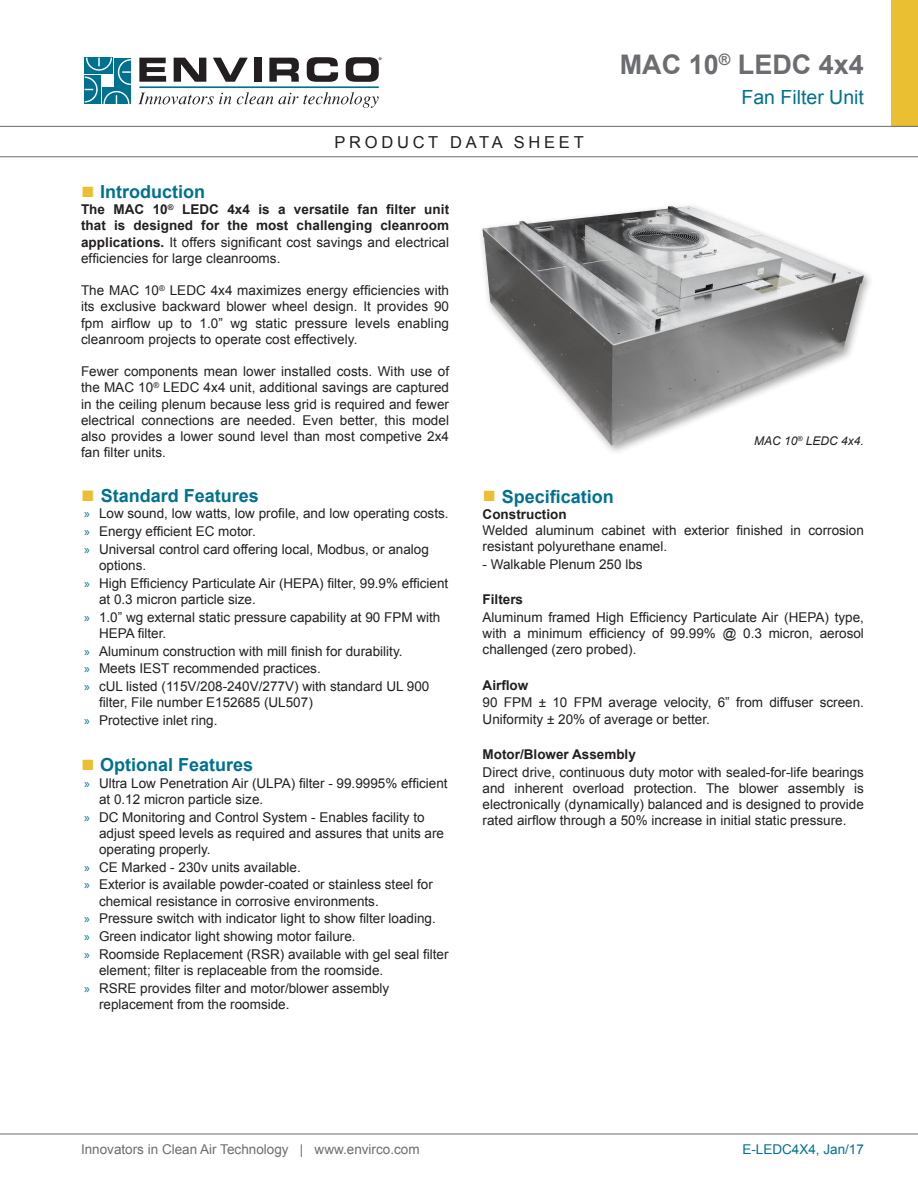
<style>
.page{position:relative;width:918px;height:1188px;background:#fff}
.page>*{position:absolute;margin:0;border:0;box-sizing:border-box;transform-origin:0 0}
.t1{font:700 27px "Arial";color:#6c6d70}
.t2{font:19.5px "Arial";color:#00718e}
.Paragraph_Style_1{font:700 18px "Arial";color:#00718e}
.t3{font:16.5px "Arial";letter-spacing:.225em;color:#231f20}
.Paragraph_Style_1-2{font:13.5px/16.2px "Arial";color:#231f20}
.Bullets{font:13.5px/16.2px "Arial";color:#231f20}
.Paragraph_Style_1-3{font:700 13.5px/16.2px "Arial";letter-spacing:.005em;color:#231f20;text-align:justify}
.t4{font:13.5px "Arial";color:#6c6d70}
.Bullets-2{font:700 13.5px "Arial";color:#231f20}
.t5{font:13.5px "Arial";color:#00718e}
.t6{font:italic 12px "Arial";color:#231f20}
.s1{font-family:"Times New Roman";font-weight:400;font-size:22.5px;color:#eabf31}
.s2{font-weight:400}
.s3{font-weight:400;font-size:22.5px;color:#eabf31}
.s4{font-family:"Myriad Pro";color:#00718e}
</style>
<div class="page">
<svg style="left:139px;top:58px;width:27px;height:24px"></svg>
<svg style="left:174px;top:58px;width:32px;height:24px"></svg>
<svg style="left:213px;top:58px;width:35px;height:24px"></svg>
<svg style="left:269px;top:58px;width:30px;height:24px"></svg>
<svg style="left:307px;top:57px;width:31px;height:25px"></svg>
<div style="left:254px;top:58px;width:7px;height:24px;background:#231f20"></div>
<svg style="left:84px;top:57px;width:47px;height:47px"></svg>
<hr style="left:139px;top:86px;width:240px;height:2px;background:#00718e">
<svg style="left:138px;top:92px;width:241px;height:16px"></svg>
<svg style="left:346px;top:57px;width:36px;height:25px"></svg>
<hr style="left:0;top:1134px;width:918px;height:1px;background:#6c6d70">
<div style="left:891px;top:0;width:27px;height:126px;background:#eabf31"></div>
<svg style="left:0;top:126px;width:918px;height:31px"></svg>
<img style="left:483px;top:206px;width:381px;height:240px">
<p class="t3" style="left:335px;top:131px;width:251px">PRODUCT DATA SHEET</p>
<p class="t1" style="left:620px;top:46px;width:246px">MAC 10<sup>®</sup> LEDC 4x4</p>
<p class="t2" style="left:742px;top:84px;width:124px">Fan Filter Unit</p>
<p class="Paragraph_Style_1" style="left:81px;top:180px;width:126px"><span class="s1">■</span> Introduction</p>
<p class="Paragraph_Style_1-3" style="left:81px;top:202px;width:370px">The MAC 10<sup>®</sup> LEDC 4x4 is a versatile fan filter unit that is designed for the most challenging cleanroom applications. <span class="s2">It offers significant cost savings and electrical efficiencies for large cleanrooms.</span></p>
<p class="Paragraph_Style_1-2" style="left:81px;top:283px;width:370px;text-align:justify">The MAC 10<sup>®</sup> LEDC 4x4 maximizes energy efficiencies with its exclusive backward blower wheel design. It provides 90 fpm airflow up to 1.0” wg static pressure levels enabling cleanroom projects to operate cost effectively.</p>
<p class="Paragraph_Style_1-2" style="left:81px;top:364px;width:370px;text-align:justify">Fewer components mean lower installed costs. With use of the MAC 10<sup>®</sup> LEDC 4x4 unit, additional savings are captured in the ceiling plenum because less grid is required and fewer electrical connections are needed. Even better, this model also provides a lower sound level than most competive 2x4 fan filter units.</p>
<p class="Paragraph_Style_1" style="left:81px;top:484px;width:179px"><span class="s3">■</span> Standard Features</p>
<p class="Paragraph_Style_1-2" style="left:84px;top:506px;width:366px"><span class="s4">»</span> Low sound, low watts, low profile, and low operating costs.</p>
<p class="Paragraph_Style_1-2" style="left:84px;top:523px;width:173px"><span class="s4">»</span> Energy efficient EC motor.</p>
<p class="Paragraph_Style_1-2" style="left:99px;top:541px;width:331px;text-indent:-15px"><span class="s4">»</span> Universal control card offering local, Modbus, or analog options.</p>
<p class="Paragraph_Style_1-2" style="left:99px;top:575px;width:351px;text-indent:-15px"><span class="s4">»</span> High Efficiency Particulate Air (HEPA) filter, 99.9% efficient at 0.3 micron particle size.</p>
<p class="Paragraph_Style_1-2" style="left:99px;top:609px;width:343px;text-indent:-15px"><span class="s4">»</span> 1.0” wg external static pressure capability at 90 FPM with<br>HEPA filter.</p>
<p class="Paragraph_Style_1-2" style="left:84px;top:643px;width:320px"><span class="s4">»</span> Aluminum construction with mill finish for durability.</p>
<p class="Paragraph_Style_1-2" style="left:84px;top:661px;width:238px"><span class="s4">»</span> Meets IEST recommended practices.</p>
<p class="Paragraph_Style_1-2" style="left:99px;top:678px;width:332px;text-indent:-15px"><span class="s4">»</span> cUL listed (115V/208-240V/277V) with standard UL 900 filter, File number E152685 (UL507)</p>
<p class="Paragraph_Style_1-2" style="left:84px;top:712px;width:135px"><span class="s4">»</span> Protective inlet ring.</p>
<p class="Paragraph_Style_1" style="left:81px;top:753px;width:174px"><span class="s1">■</span> Optional Features</p>
<p class="Paragraph_Style_1-2" style="left:99px;top:775px;width:350px;text-indent:-15px"><span class="s4">»</span> Ultra Low Penetration Air (ULPA) filter - 99.9995% efficient at 0.12 micron particle size.</p>
<p class="Paragraph_Style_1-2" style="left:99px;top:809px;width:347px;text-indent:-15px"><span class="s4">»</span> DC Monitoring and Control System - Enables facility to adjust speed levels as required and assures that units are operating properly.</p>
<p class="Paragraph_Style_1-2" style="left:84px;top:859px;width:218px"><span class="s4">»</span> CE Marked - 230v units available.</p>
<p class="Paragraph_Style_1-2" style="left:99px;top:877px;width:335px;text-indent:-15px"><span class="s4">»</span> Exterior is available powder-coated or stainless steel for chemical resistance in corrosive environments.</p>
<p class="Paragraph_Style_1-2" style="left:84px;top:911px;width:353px"><span class="s4">»</span> Pressure switch with indicator light to show filter loading.</p>
<p class="Paragraph_Style_1-2" style="left:84px;top:928px;width:273px"><span class="s4">»</span> Green indicator light showing motor failure.</p>
<p class="Paragraph_Style_1-2" style="left:99px;top:946px;width:351px;text-indent:-15px"><span class="s4">»</span> Roomside Replacement (RSR) available with gel seal filter element; filter is replaceable from the roomside.</p>
<p class="Paragraph_Style_1-2" style="left:99px;top:980px;width:292px;text-indent:-15px"><span class="s4">»</span> RSRE provides filter and motor/blower assembly replacement from the roomside.</p>
<p class="t6" style="left:754px;top:433px;width:111px">MAC 10<sup>®</sup> LEDC 4x4.</p>
<p class="Paragraph_Style_1" style="left:483px;top:484px;width:133px"><span class="s1">■</span> Specification</p>
<p class="Paragraph_Style_1-3" style="left:483px;top:506px;width:85px">Construction</p>
<p class="Bullets" style="left:483px;top:522px;width:383px">Welded aluminum cabinet with exterior finished in corrosion resistant polyurethane enamel.</p>
<p class="Bullets" style="left:483px;top:556px;width:162px">- Walkable Plenum 250 lbs</p>
<p class="Bullets-2" style="left:483px;top:590px;width:42px">Filters</p>
<p class="Bullets" style="left:483px;top:609px;width:383px;text-align:justify">Aluminum framed High Efficiency Particulate Air (HEPA) type, with a minimum efficiency of 99.99% @ 0.3 micron, aerosol challenged (zero probed).</p>
<p class="Bullets-2" style="left:483px;top:676px;width:47px">Airflow</p>
<p class="Bullets" style="left:483px;top:695px;width:383px">90 FPM ± 10 FPM average velocity, 6” from diffuser screen.<br>Uniformity ± 20% of average or better.</p>
<p class="Bullets-2" style="left:483px;top:745px;width:155px">Motor/Blower Assembly</p>
<p class="Bullets" style="left:483px;top:764px;width:383px;text-align:justify">Direct drive, continuous duty motor with sealed-for-life bearings and inherent overload protection. The blower assembly is electronically (dynamically) balanced and is designed to provide rated airflow through a 50% increase in initial static pressure.</p>
<p class="t4" style="left:81px;top:1140px;width:340px">Innovators in Clean Air Technology | www.envirco.com</p>
<p class="t5" style="left:742px;top:1140px;width:123px">E-LEDC4X4, Jan/17</p>
</div>
